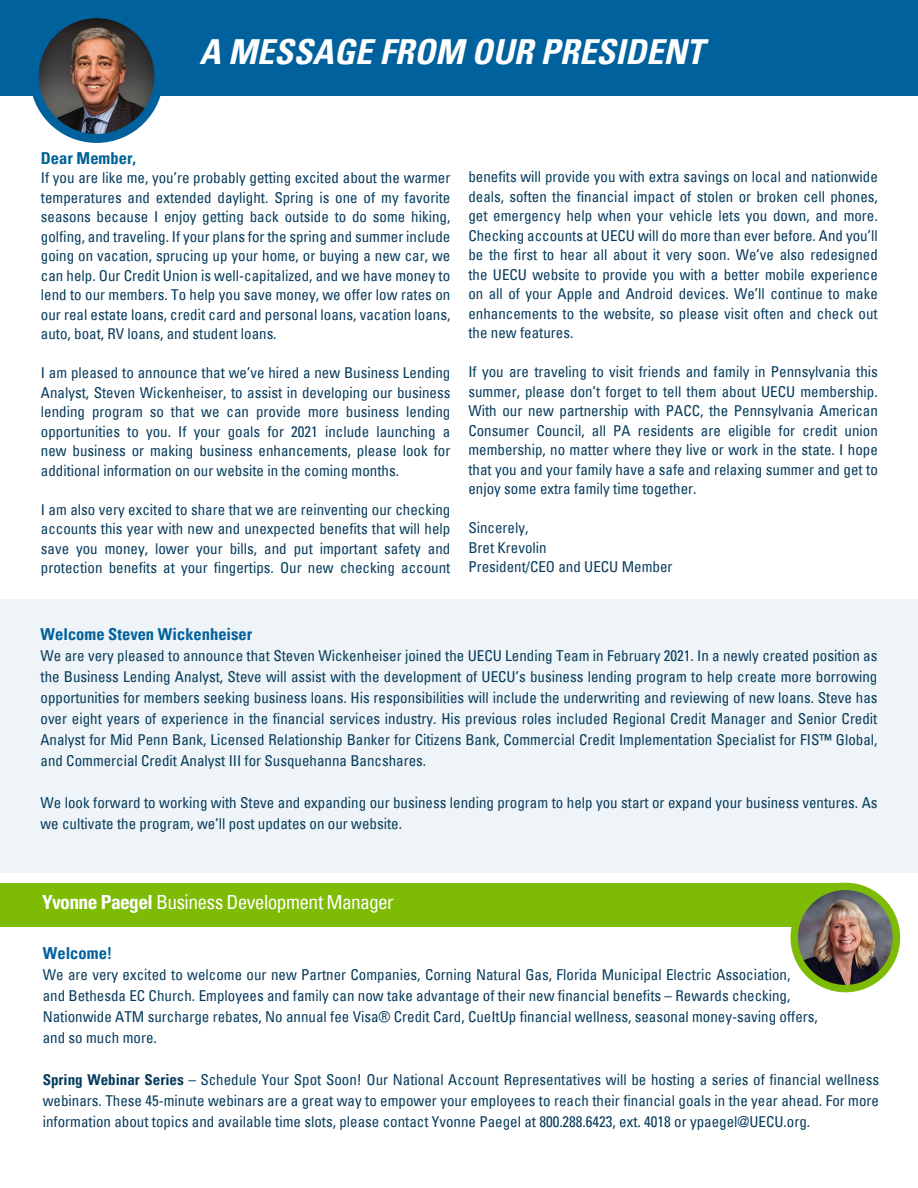
<style>
.page{position:relative;width:918px;height:1188px;background:#fff}
.page>*{position:absolute;margin:0;border:0;box-sizing:border-box;transform-origin:0 0}
.Titles{font:italic 700 condensed 34.5px "Univers";color:#fff}
.t1{font:condensed 19.5px "Univers";letter-spacing:-.035em;color:#fff}
.Body_Copy{font:700 condensed 16.5px "Univers";color:#00619c}
.Subheader{font:700 condensed 16.5px "Univers";color:#016395}
.Titles-2{font:700 condensed 16.5px "Univers";color:#00619c}
.Body_Copy-2{font:condensed 15px/19.5px "Univers";color:#073b5c;text-align:justify}
.Titles-3{font:condensed 15px/21px "Univers";color:#073b5c}
.Body_Copy-3{font:condensed 15px "Univers";color:#0a3c5d}
.s1{font-weight:700}
</style>
<div class="page">
<div style="left:0;top:0;width:918px;height:95px;background:#00619c"></div>
<img style="left:35px;top:19px;width:122px;height:119px">
<div style="left:30px;top:9px;width:133px;height:134px;border:9px solid #00619c;border-radius:50%"></div>
<div style="left:0;top:599px;width:918px;height:274px;background:#eef4f7"></div>
<div style="left:0;top:883px;width:842px;height:44px;background:#7ebb05"></div>
<img style="left:798px;top:886px;width:98px;height:103px">
<div style="left:790px;top:883px;width:110px;height:109px;border:7px solid #7ebb05;border-radius:50%"></div>
<p class="Titles" style="left:200px;top:31px;width:506px">A MESSAGE FROM OUR PRESIDENT</p>
<p class="Subheader" style="left:41px;top:148px;width:97px">Dear Member,</p>
<p class="Body_Copy-2" style="left:41px;top:168px;width:411px">If you are like me, you’re probably getting excited about the warmer temperatures and extended daylight. Spring is one of my favorite seasons because I enjoy getting back outside to do some hiking, golfing, and traveling. If your plans for the spring and summer include going on vacation, sprucing up your home, or buying a new car, we can help. Our Credit Union is well-capitalized, and we have money to lend to our members. To help you save money, we offer low rates on our real estate loans, credit card and personal loans, vacation loans, auto, boat, RV loans, and student loans.</p>
<p class="Body_Copy-2" style="left:41px;top:363px;width:411px">I am pleased to announce that we’ve hired a new Business Lending Analyst, Steven Wickenheiser, to assist in developing our business lending program so that we can provide more business lending opportunities to you. If your goals for 2021 include launching a new business or making business enhancements, please look for additional information on our website in the coming months.</p>
<p class="Body_Copy-2" style="left:41px;top:500px;width:411px">I am also very excited to share that we are reinventing our checking accounts this year with new and unexpected benefits that will help save you money, lower your bills, and put important safety and protection benefits at your fingertips. Our new checking account</p>
<p class="Body_Copy-2" style="left:468px;top:167px;width:411px">benefits will provide you with extra savings on local and nationwide deals, soften the financial impact of stolen or broken cell phones, get emergency help when your vehicle lets you down, and more.<br>Checking accounts at UECU will do more than ever before. And you’ll be the first to hear all about it very soon. We’ve also redesigned the UECU website to provide you with a better mobile experience on all of your Apple and Android devices. We’ll continue to make enhancements to the website, so please visit often and check out the new features.</p>
<p class="Body_Copy-2" style="left:468px;top:362px;width:411px">If you are traveling to visit friends and family in Pennsylvania this summer, please don’t forget to tell them about UECU membership.<br>With our new partnership with PACC, the Pennsylvania American Consumer Council, all PA residents are eligible for credit union membership, no matter where they live or work in the state. I hope that you and your family have a safe and relaxing summer and get to enjoy some extra family time together.</p>
<p class="Body_Copy-3" style="left:468px;top:518px;width:61px">Sincerely,</p>
<p class="Body_Copy-3" style="left:468px;top:537px;width:80px">Bret Krevolin</p>
<p class="Body_Copy-3" style="left:468px;top:557px;width:206px">President/CEO and UECU Member</p>
<p class="Body_Copy" style="left:40px;top:624px;width:213px">Welcome Steven Wickenheiser</p>
<p class="Body_Copy-2" style="left:40px;top:645px;width:839px;line-height:21px">We are very pleased to announce that Steven Wickenheiser joined the UECU Lending Team in February 2021. In a newly created position as the Business Lending Analyst, Steve will assist with the development of UECU’s business lending program to help create more borrowing opportunities for members seeking business loans. His responsibilities will include the underwriting and reviewing of new loans. Steve has over eight years of experience in the financial services industry. His previous roles included Regional Credit Manager and Senior Credit Analyst for Mid Penn Bank, Licensed Relationship Banker for Citizens Bank, Commercial Credit Implementation Specialist for FIS™ Global, and Commercial Credit Analyst III for Susquehanna Bancshares.</p>
<p class="Body_Copy-2" style="left:40px;top:792px;width:839px;line-height:21px">We look forward to working with Steve and expanding our business lending program to help you start or expand your business ventures. As we cultivate the program, we’ll post updates on our website.</p>
<p class="t1" style="left:42px;top:889px;width:353px"><span class="s1">Yvonne Paegel</span> Business Development Manager</p>
<p class="Titles-2" style="left:43px;top:943px;width:71px">Welcome!</p>
<p class="Titles-3" style="left:43px;top:964px;width:777px">We are very excited to welcome our new Partner Companies, Corning Natural Gas, Florida Municipal Electric Association,<br>and Bethesda EC Church. Employees and family can now take advantage of their new financial benefits – Rewards checking,<br>Nationwide ATM surcharge rebates, No annual fee Visa® Credit Card, CueItUp financial wellness, seasonal money-saving offers,</p>
<p class="Titles-3" style="left:43px;top:1027px;width:116px">and so much more.</p>
<p class="Body_Copy-2" style="left:43px;top:1069px;width:838px;line-height:21px"><span class="s1">Spring Webinar Series</span> – Schedule Your Spot Soon! Our National Account Representatives will be hosting a series of financial wellness webinars. These 45-minute webinars are a great way to empower your employees to reach their financial goals in the year ahead. For more information about topics and available time slots, please contact Yvonne Paegel at 800.288.6423, ext. 4018 or ypaegel@UECU.org.</p>
</div>
